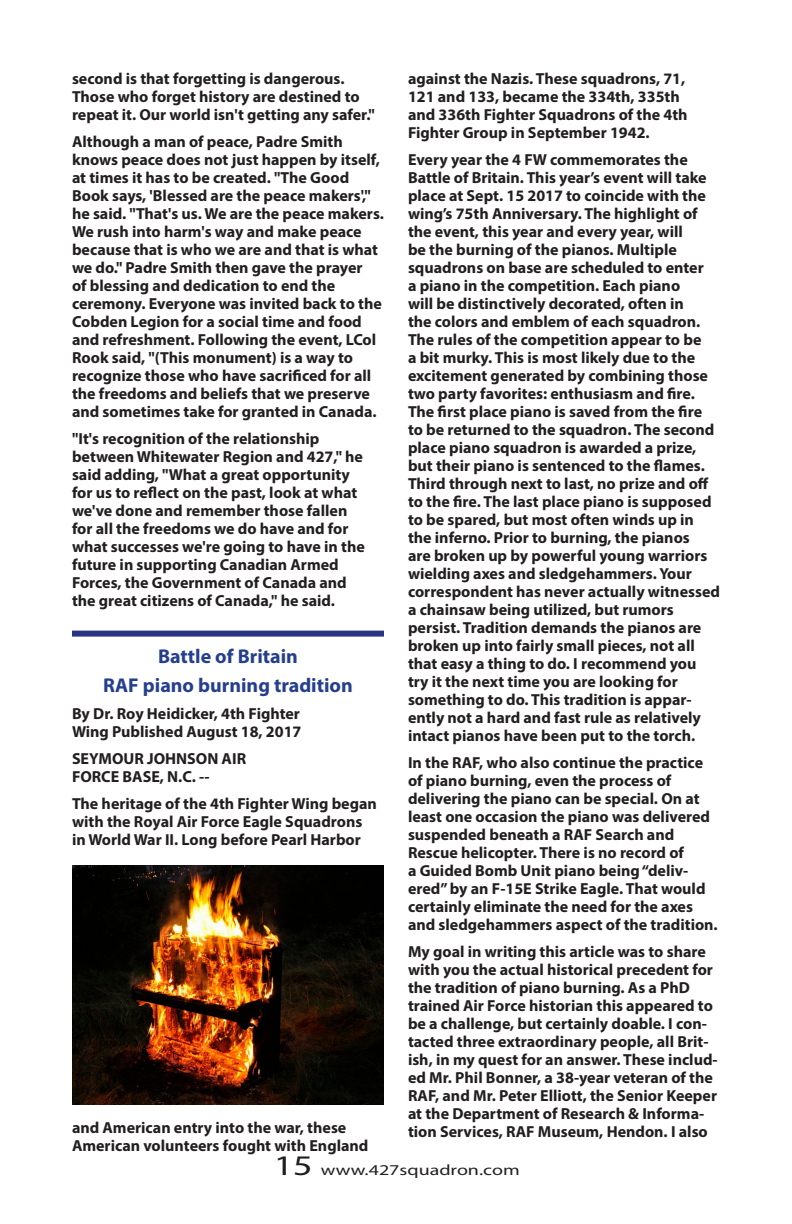
<style>
.page{position:relative;width:792px;height:1224px;background:#fff}
.page>*{position:absolute;margin:0;border:0;box-sizing:border-box;transform-origin:0 0}
.t1{font:700 20px/29px "Myriad Pro";color:#253f8e;text-align:center}
.t2{font:700 16px/18px "Myriad Pro";color:#231f20}
.t3{font:15px "Myriad Pro";color:#231f20;scale:1.33 1}
.s1{font-size:28.4px}
</style>
<div class="page">
<div style="left:72px;top:631px;width:312px;height:6px;background:#293482"></div>
<img style="left:72px;top:865px;width:312px;height:239px">
<p class="t2" style="left:72px;top:69px;width:304px">second is that forgetting is dangerous.<br>Those who forget history are destined to repeat it. Our world isn't getting any safer."</p>
<p class="t2" style="left:72px;top:132px;width:313px">Although a man of peace, Padre Smith knows peace does not just happen by itself, at times it has to be created. "The Good Book says, 'Blessed are the peace makers'," he said. "That's us. We are the peace makers.<br>We rush into harm's way and make peace because that is who we are and that is what we do." Padre Smith then gave the prayer<br>of blessing and dedication to end the ceremony. Everyone was invited back to the Cobden Legion for a social time and food and refreshment. Following the event, LCol Rook said, "(This monument) is a way to recognize those who have sacrificed for all the freedoms and beliefs that we preserve and sometimes take for granted in Canada.</p>
<p class="t2" style="left:72px;top:429px;width:294px">"It's recognition of the relationship between Whitewater Region and 427," he said adding, "What a great opportunity for us to reflect on the past, look at what we've done and remember those fallen for all the freedoms we do have and for what successes we're going to have in the future in supporting Canadian Armed Forces, the Government of Canada and the great citizens of Canada," he said.</p>
<p class="t1" style="left:103px;top:641px;width:251px">Battle of Britain<br>RAF piano burning tradition</p>
<p class="t2" style="left:72px;top:704px;width:231px">By Dr. Roy Heidicker, 4th Fighter<br>Wing Published August 18, 2017</p>
<p class="t2" style="left:72px;top:749px;width:176px">SEYMOUR JOHNSON AIR<br>FORCE BASE, N.C. --</p>
<p class="t2" style="left:72px;top:794px;width:306px">The heritage of the 4th Fighter Wing began with the Royal Air Force Eagle Squadrons in World War II. Long before Pearl Harbor</p>
<p class="t2" style="left:408px;top:69px;width:281px">against the Nazis. These squadrons, 71, 121 and 133, became the 334th, 335th and 336th Fighter Squadrons of the 4th Fighter Group in September 1942.</p>
<p class="t2" style="left:408px;top:150px;width:314px">Every year the 4 FW commemorates the Battle of Britain. This year’s event will take place at Sept. 15 2017 to coincide with the wing’s 75th Anniversary. The highlight of the event, this year and every year, will<br>be the burning of the pianos. Multiple squadrons on base are scheduled to enter<br>a piano in the competition. Each piano<br>will be distinctively decorated, often in<br>the colors and emblem of each squadron.<br>The rules of the competition appear to be<br>a bit murky. This is most likely due to the excitement generated by combining those two party favorites: enthusiasm and fire.<br>The first place piano is saved from the fire to be returned to the squadron. The second place piano squadron is awarded a prize, but their piano is sentenced to the flames.<br>Third through next to last, no prize and off to the fire. The last place piano is supposed to be spared, but most often winds up in the inferno. Prior to burning, the pianos<br>are broken up by powerful young warriors wielding axes and sledgehammers. Your correspondent has never actually witnessed a chainsaw being utilized, but rumors persist. Tradition demands the pianos are broken up into fairly small pieces, not all that easy a thing to do. I recommend you try it the next time you are looking for something to do. This tradition is appar&shy;ently not a hard and fast rule as relatively intact pianos have been put to the torch.</p>
<p class="t2" style="left:408px;top:753px;width:311px">In the RAF, who also continue the practice of piano burning, even the process of delivering the piano can be special. On at least one occasion the piano was delivered suspended beneath a RAF Search and Rescue helicopter. There is no record of<br>a Guided Bomb Unit piano being “deliv&shy;ered” by an F-15E Strike Eagle. That would certainly eliminate the need for the axes and sledgehammers aspect of the tradition.</p>
<p class="t2" style="left:408px;top:942px;width:311px">My goal in writing this article was to share with you the actual historical precedent for the tradition of piano burning. As a PhD trained Air Force historian this appeared to be a challenge, but certainly doable. I con&shy;tacted three extraordinary people, all Brit&shy;ish, in my quest for an answer. These includ&shy;ed Mr. Phil Bonner, a 38-year veteran of the RAF, and Mr. Peter Elliott, the Senior Keeper at the Department of Research &amp; Informa&shy;tion Services, RAF Museum, Hendon. I also</p>
<p class="t2" style="left:72px;top:1118px;width:298px">and American entry into the war, these<br>American volunteers fought with England</p>
<p class="t3" style="left:274px;top:1160px;width:186px"><span class="s1">15</span> www.427squadron.com</p>
</div>
